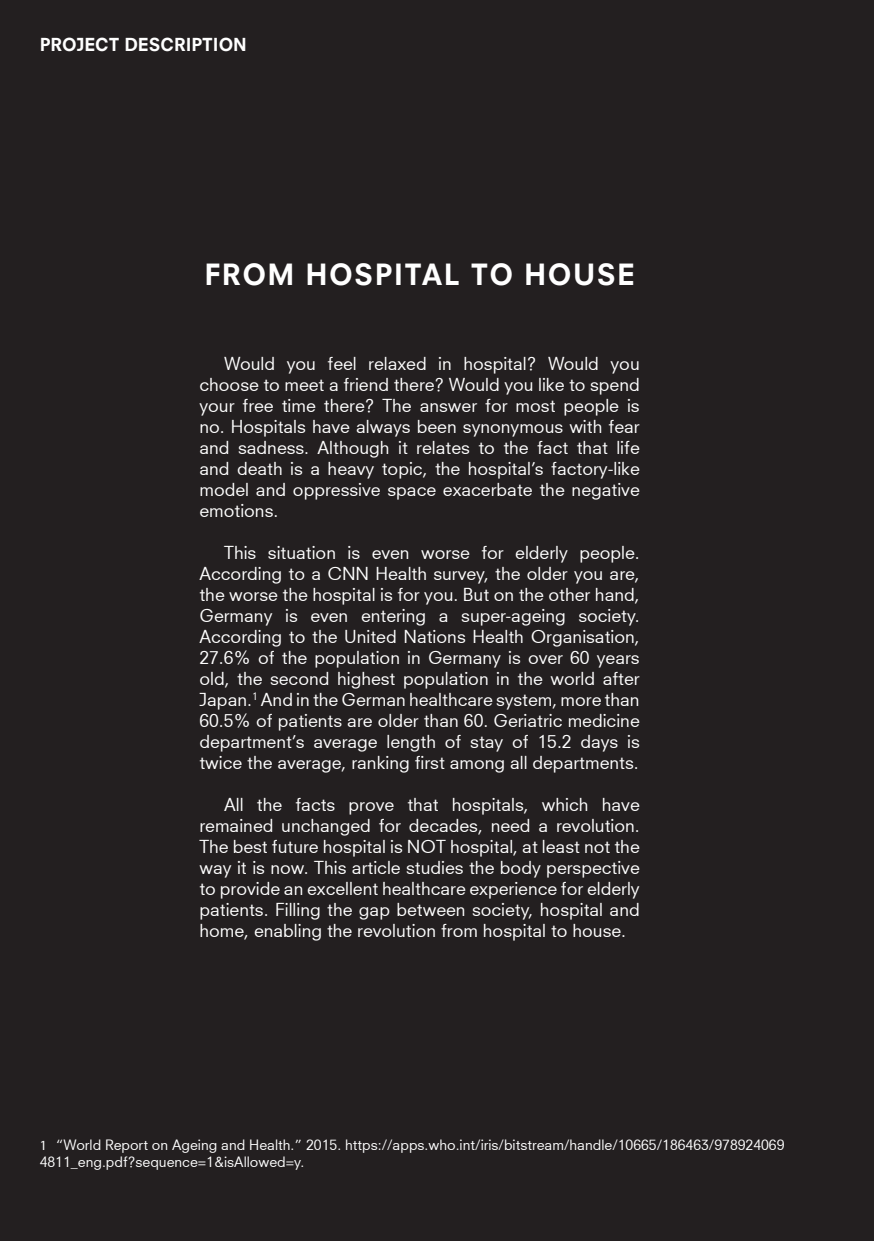
<style>
.page{position:relative;width:874px;height:1241px;background:#fff}
.page>*{position:absolute;margin:0;border:0;box-sizing:border-box;transform-origin:0 0}
.title__NeuzeitsHeavy{font:28.53px "Neuzeit S Heavy";letter-spacing:.05em;color:#fff}
.text__Neuzeits__10pt{font:17.5px/21px "Neuzeit S";color:#fff;text-align:justify}
.text__NeuzeitsHeavy{font:17.5px "Neuzeit S Heavy";color:#fff}
.t1{font:14px "Neuzeit S";color:#fff}
.s1{font-family:"Myriad Variable Concept"}
</style>
<div class="page">
<hr style="left:873px;top:0;width:1px;height:1240px;background:#bcbdc0">
<div style="left:0;top:0;width:873px;height:1240px;background:#231f20"></div>
<p class="text__NeuzeitsHeavy" style="left:40px;top:34px;width:208px">PROJECT DESCRIPTION</p>
<p class="title__NeuzeitsHeavy" style="left:204px;top:257px;width:431px">FROM HOSPITAL TO HOUSE</p>
<p class="text__Neuzeits__10pt" style="left:199px;top:353px;width:441px;text-indent:25px">Would you feel relaxed in hospital? Would you choose to meet a friend there? Would you like to spend your free time there? The answer for most people is no. Hospitals have always been synonymous with fear and sadness. Although it relates to the fact that life and death is a heavy topic, the hospital’s factory-like model and oppressive space exacerbate the negative emotions.</p>
<p class="text__Neuzeits__10pt" style="left:199px;top:542px;width:441px;text-indent:25px">This situation is even worse for elderly people.<br>According to a CNN Health survey, the older you are, the worse the hospital is for you. But on the other hand, Germany is even entering a super-ageing society.<br>According to the United Nations Health Organisation, 27.6% of the population in Germany is over 60 years old, the second highest population in the world after Japan.<sup>1</sup> And in the German healthcare system, more than 60.5% of patients are older than 60. Geriatric medicine department’s average length of stay of 15.2 days is twice the average, ranking first among all departments.</p>
<p class="text__Neuzeits__10pt" style="left:199px;top:794px;width:441px;text-indent:25px">All the facts prove that hospitals, which have remained unchanged for decades, need a revolution.<br>The best future hospital is NOT hospital, at least not the way it is now. This article studies the body perspective to provide an excellent healthcare experience for elderly patients. Filling the gap between society, hospital and home, enabling the revolution from hospital to house.</p>
<p class="t1" style="left:40px;top:1135px;width:746px"><span class="s1">1</span> “World Report on Ageing and Health.” 2015. https://apps.who.int/iris/bitstream/handle/10665/186463/978924069</p>
<p class="t1" style="left:40px;top:1152px;width:266px">4811_eng.pdf?sequence=1&amp;isAllowed=y.</p>
</div>
